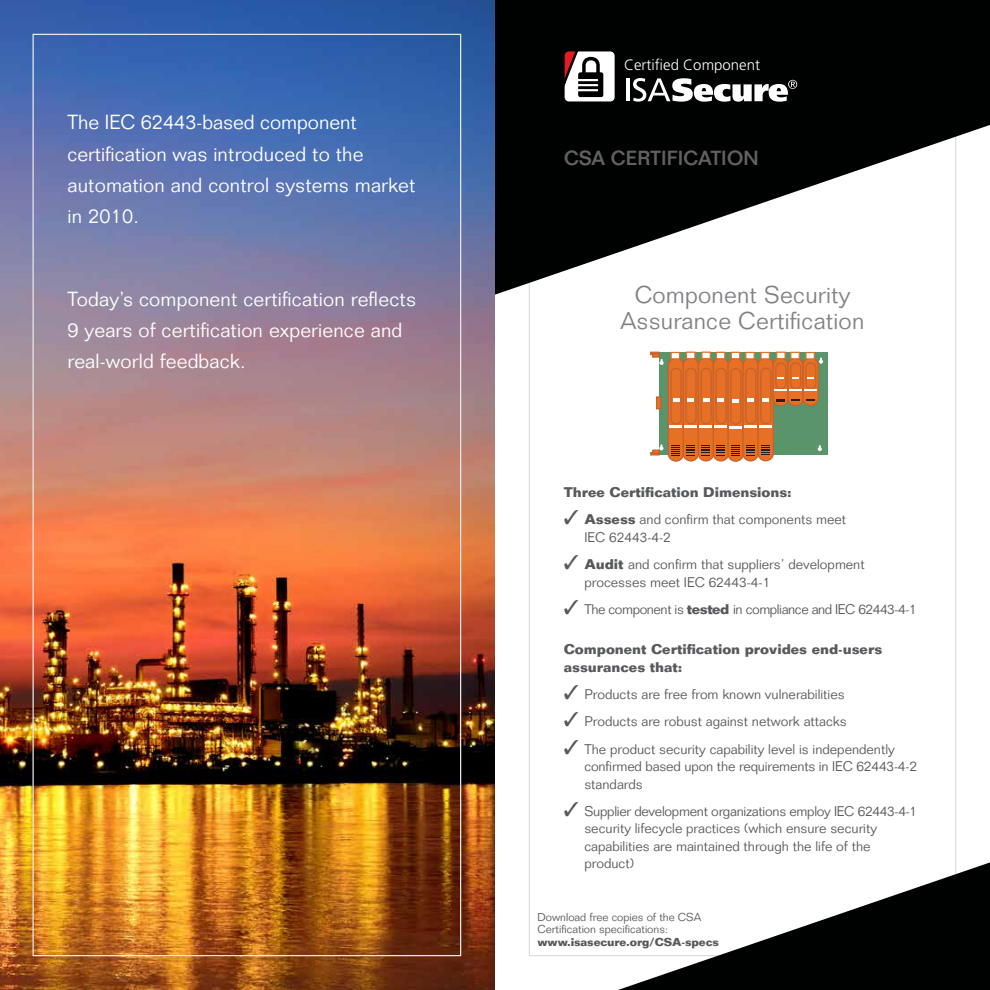
<style>
.page{position:relative;width:990px;height:990px;background:#fff}
.page>*{position:absolute;margin:0;border:0;box-sizing:border-box;transform-origin:0 0}
.t1{font:300 23.75px/26.2px "Folio";letter-spacing:.01em;color:#808285;text-align:center}
.t2{font:300 20px/31.2px "Folio";letter-spacing:.01em;color:#fff}
.t3{font:500 20px "Folio";letter-spacing:.01em;color:#636060}
.t4{font:300 15px "Frutiger";color:#fff}
.t5{font:300 13.75px/17.5px "Folio";color:#58595b}
.t6{font:700 13.75px/17.5px "Folio";color:#58595b}
.t7{font:300 13.75px "Folio";letter-spacing:-.03em;color:#58595b}
.t8{font:300 11.25px/12.5px "Folio";color:#58595b}
.t9{font:700 11.25px "Folio";letter-spacing:-.01em;color:#58595b}
.s1{font-weight:700}
</style>
<div class="page">
<svg style="left:495px;top:122px;width:495px;height:173px;fill:#000101"></svg>
<div style="left:489px;top:0;width:501px;height:122px;background:#000101"></div>
<img style="left:0;top:0;width:495px;height:990px">
<div style="left:659px;top:353px;width:168px;height:102px;background:#59946b"></div>
<div style="left:668px;top:358px;width:16px;height:103px;background:#e67026;border-radius:7px"></div>
<div style="left:668px;top:358px;width:16px;height:104px;border:1px solid #c76129;border-radius:7px"></div>
<div style="left:670px;top:368px;width:12px;height:57px;border:1px solid #c76129;border-radius:5px"></div>
<svg style="left:673px;top:398px;width:6px;height:4px"></svg>
<svg style="left:671px;top:445px;width:9px;height:11px"></svg>
<div style="left:683px;top:358px;width:15px;height:103px;background:#e67026;border-radius:7px"></div>
<div style="left:683px;top:357px;width:16px;height:105px;border:1px solid #c76129;border-radius:7px"></div>
<div style="left:685px;top:368px;width:12px;height:56px;border:1px solid #c76129;border-radius:5px"></div>
<svg style="left:687px;top:398px;width:7px;height:4px"></svg>
<svg style="left:686px;top:445px;width:9px;height:11px"></svg>
<div style="left:698px;top:358px;width:16px;height:103px;background:#e67026;border-radius:7px"></div>
<div style="left:698px;top:357px;width:16px;height:105px;border:1px solid #c76129;border-radius:7px"></div>
<div style="left:701px;top:368px;width:11px;height:56px;border:1px solid #c76129;border-radius:5px"></div>
<svg style="left:703px;top:398px;width:7px;height:4px"></svg>
<svg style="left:701px;top:445px;width:9px;height:11px"></svg>
<div style="left:713px;top:358px;width:15px;height:103px;background:#e67026;border-radius:7px"></div>
<div style="left:713px;top:357px;width:16px;height:105px;border:1px solid #c76129;border-radius:7px"></div>
<div style="left:715px;top:368px;width:12px;height:56px;border:1px solid #c76129;border-radius:5px"></div>
<svg style="left:718px;top:398px;width:6px;height:4px"></svg>
<svg style="left:716px;top:445px;width:9px;height:11px"></svg>
<div style="left:728px;top:358px;width:15px;height:103px;background:#e67026;border-radius:7px"></div>
<div style="left:727px;top:358px;width:17px;height:104px;border:1px solid #c76129;border-radius:7px"></div>
<div style="left:730px;top:368px;width:11px;height:57px;border:1px solid #c76129;border-radius:5px"></div>
<svg style="left:732px;top:399px;width:7px;height:3px"></svg>
<svg style="left:731px;top:445px;width:9px;height:11px"></svg>
<div style="left:743px;top:358px;width:15px;height:103px;background:#e67026;border-radius:7px"></div>
<div style="left:742px;top:357px;width:17px;height:105px;border:1px solid #c76129;border-radius:7px"></div>
<div style="left:745px;top:368px;width:11px;height:56px;border:1px solid #c76129;border-radius:5px"></div>
<svg style="left:747px;top:398px;width:7px;height:4px"></svg>
<svg style="left:746px;top:445px;width:9px;height:11px"></svg>
<div style="left:758px;top:358px;width:15px;height:103px;background:#e67026;border-radius:7px"></div>
<div style="left:757px;top:357px;width:17px;height:104px;border:1px solid #c76129;border-radius:7px"></div>
<div style="left:760px;top:368px;width:11px;height:56px;border:1px solid #c76129;border-radius:5px"></div>
<svg style="left:670px;top:425px;width:102px;height:3px"></svg>
<svg style="left:762px;top:398px;width:7px;height:4px"></svg>
<svg style="left:761px;top:445px;width:9px;height:10px"></svg>
<svg style="left:656px;top:396px;width:6px;height:13px"></svg>
<svg style="left:650px;top:452px;width:10px;height:4px"></svg>
<div style="left:670px;top:352px;width:10px;height:7px;background:#fff;border:1px solid #e67026"></div>
<div style="left:686px;top:352px;width:10px;height:7px;background:#fff;border:1px solid #e67026"></div>
<div style="left:701px;top:352px;width:10px;height:7px;background:#fff;border:1px solid #e67026"></div>
<div style="left:716px;top:352px;width:9px;height:7px;background:#fff;border:1px solid #e67026"></div>
<div style="left:731px;top:352px;width:9px;height:7px;background:#fff;border:1px solid #e67026"></div>
<div style="left:745px;top:352px;width:10px;height:7px;background:#fff;border:1px solid #e67026"></div>
<div style="left:760px;top:352px;width:10px;height:7px;background:#fff;border:1px solid #e67026"></div>
<svg style="left:650px;top:352px;width:14px;height:13px"></svg>
<svg style="left:652px;top:444px;width:11px;height:10px"></svg>
<svg style="left:818px;top:445px;width:4px;height:6px"></svg>
<div style="left:773px;top:358px;width:15px;height:48px;background:#e67026;border-radius:7px"></div>
<div style="left:772px;top:358px;width:17px;height:48px;border:1px solid #c76129;border-radius:7px"></div>
<div style="left:775px;top:362px;width:11px;height:27px;border:1px solid #c76129;border-radius:5px"></div>
<svg style="left:777px;top:377px;width:7px;height:2px"></svg>
<svg style="left:776px;top:399px;width:9px;height:3px"></svg>
<div style="left:788px;top:358px;width:15px;height:48px;background:#e67026;border-radius:7px"></div>
<div style="left:787px;top:358px;width:17px;height:48px;border:1px solid #c76129;border-radius:7px"></div>
<div style="left:790px;top:362px;width:11px;height:27px;border:1px solid #c76129;border-radius:5px"></div>
<svg style="left:792px;top:377px;width:7px;height:2px"></svg>
<svg style="left:791px;top:399px;width:9px;height:2px"></svg>
<div style="left:803px;top:358px;width:15px;height:48px;background:#e67026;border-radius:7px"></div>
<div style="left:802px;top:357px;width:17px;height:49px;border:1px solid #c76129;border-radius:7px"></div>
<div style="left:805px;top:362px;width:11px;height:27px;border:1px solid #c76129;border-radius:5px"></div>
<svg style="left:774px;top:389px;width:43px;height:2px"></svg>
<svg style="left:807px;top:377px;width:7px;height:2px"></svg>
<svg style="left:806px;top:399px;width:9px;height:2px"></svg>
<div style="left:776px;top:352px;width:10px;height:7px;background:#fff;border:1px solid #e67026"></div>
<div style="left:790px;top:352px;width:10px;height:7px;background:#fff;border:1px solid #e67026"></div>
<div style="left:805px;top:352px;width:10px;height:8px;background:#fff;border:1px solid #e67026"></div>
<svg style="left:810px;top:358px;width:13px;height:6px"></svg>
<svg style="left:618px;top:862px;width:372px;height:128px"></svg>
<hr style="left:627px;top:78px;width:3px;height:23px;background:#fff">
<svg style="left:564px;top:51px;width:51px;height:50px"></svg>
<svg style="left:633px;top:78px;width:164px;height:24px"></svg>
<h2 class="t2" style="left:68px;top:107px;width:350px">The IEC 62443-based component certification was introduced to the automation and control systems market in 2010.</h2>
<p class="t4" style="left:624px;top:57px;width:137px">Certified Component</p>
<h2 class="t3" style="left:564px;top:146px;width:196px">CSA CERTIFICATION</h2>
<h2 class="t2" style="left:68px;top:283px;width:350px">Today’s component certification reflects<br>9 years of certification experience and real-world feedback.</h2>
<h1 class="t1" style="left:621px;top:281px;width:245px">Component Security<br>Assurance Certification</h1>
<p class="t6" style="left:564px;top:483px;width:230px">Three Certification Dimensions:</p>
<p class="t5" style="left:584px;top:511px;width:263px;text-indent:-21px">✓ <span class="s1">Assess</span> and confirm that components meet<br>IEC 62443-4-2</p>
<p class="t5" style="left:584px;top:556px;width:282px;text-indent:-21px">✓ <span class="s1">Audit</span> and confirm that suppliers’ development processes meet IEC 62443-4-1</p>
<p class="t7" style="left:564px;top:601px;width:354px">✓ The component is <span class="s1">tested</span> in compliance and IEC 62443-4-1</p>
<p class="t6" style="left:564px;top:641px;width:320px">Component Certification provides end-users assurances that:</p>
<p class="t5" style="left:564px;top:686px;width:282px">✓ Products are free from known vulnerabilities</p>
<p class="t5" style="left:564px;top:713px;width:284px">✓ Products are robust against network attacks</p>
<p class="t5" style="left:584px;top:740px;width:334px;text-indent:-21px">✓ The product security capability level is independently confirmed based upon the requirements in IEC 62443-4-2 standards</p>
<p class="t5" style="left:584px;top:802px;width:334px;text-indent:-21px">✓ Supplier development organizations employ IEC 62443-4-1 security lifecycle practices (which ensure security capabilities are maintained through the life of the product)</p>
<p class="t8" style="left:538px;top:911px;width:165px">Download free copies of the CSA<br>Certification specifications:</p>
<p class="t9" style="left:538px;top:935px;width:183px">www.isasecure.org/CSA-specs</p>
</div>
